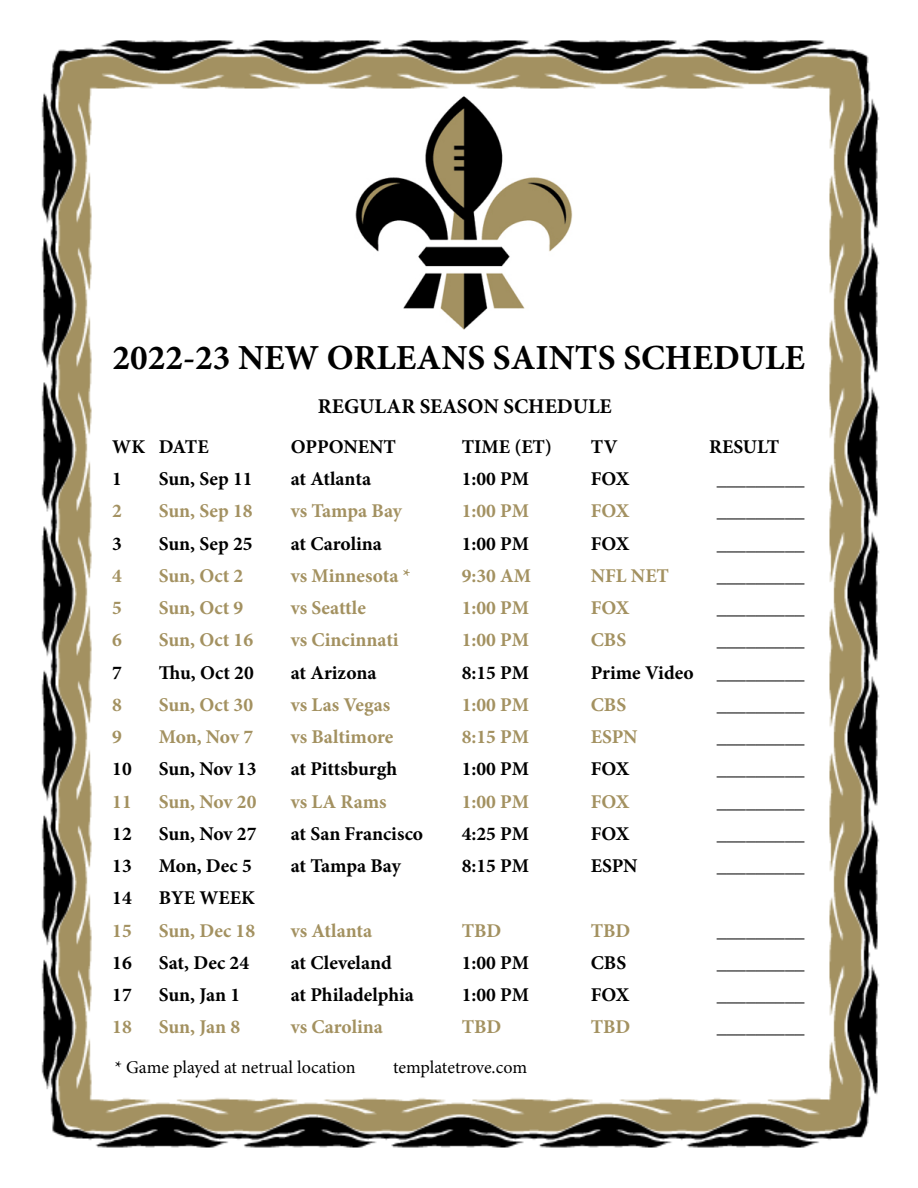
<style>
.page{position:relative;width:918px;height:1188px;background:#fff}
.page>*{position:absolute;margin:0;border:0;box-sizing:border-box;transform-origin:0 0}
.t1{font:700 35.25px "Minion Pro";color:#000}
.t2{font:700 21px "Minion Pro";color:#000}
.t3{font:700 19.5px "Minion Pro";color:#000}
.t4{font:700 19.5px "Minion Pro";color:#a39160}
.t5{font:700 19.5px "Minion Pro";color:#a39161}
.t6{font:18px "Minion Pro";color:#000}
</style>
<div class="page">
<img style="left:41px;top:40px;width:839px;height:1108px">
<img style="left:333px;top:94px;width:252px;height:236px">
<h1 class="t1" style="left:113px;top:333px;width:694px">2022-23 NEW ORLEANS SAINTS SCHEDULE</h1>
<p class="t2" style="left:318px;top:391px;width:295px">REGULAR SEASON SCHEDULE</p>
<p class="t3" style="left:112px;top:433px;width:98px">WK DATE</p>
<p class="t3" style="left:291px;top:433px;width:107px">OPPONENT</p>
<p class="t3" style="left:462px;top:433px;width:92px">TIME (ET)</p>
<p class="t3" style="left:591px;top:433px;width:28px">TV</p>
<p class="t3" style="left:709px;top:433px;width:71px">RESULT</p>
<p class="t3" style="left:112px;top:465px;width:11px">1</p>
<p class="t3" style="left:159px;top:465px;width:95px">Sun, Sep 11</p>
<p class="t3" style="left:291px;top:465px;width:82px">at Atlanta</p>
<p class="t3" style="left:462px;top:465px;width:69px">1:00 PM</p>
<p class="t3" style="left:591px;top:465px;width:40px">FOX</p>
<p class="t3" style="left:717px;top:465px;width:89px">_________</p>
<p class="t5" style="left:112px;top:497px;width:11px">2</p>
<p class="t5" style="left:159px;top:497px;width:95px">Sun, Sep 18</p>
<p class="t5" style="left:291px;top:497px;width:113px">vs Tampa Bay</p>
<p class="t5" style="left:462px;top:497px;width:69px">1:00 PM</p>
<p class="t5" style="left:591px;top:497px;width:40px">FOX</p>
<p class="t3" style="left:717px;top:497px;width:89px">_________</p>
<p class="t3" style="left:112px;top:530px;width:11px">3</p>
<p class="t3" style="left:159px;top:530px;width:95px">Sun, Sep 25</p>
<p class="t3" style="left:291px;top:530px;width:93px">at Carolina</p>
<p class="t3" style="left:462px;top:530px;width:69px">1:00 PM</p>
<p class="t3" style="left:591px;top:530px;width:40px">FOX</p>
<p class="t3" style="left:717px;top:530px;width:89px">_________</p>
<p class="t4" style="left:112px;top:562px;width:11px">4</p>
<p class="t4" style="left:159px;top:562px;width:86px">Sun, Oct 2</p>
<p class="t4" style="left:291px;top:562px;width:121px">vs Minnesota *</p>
<p class="t4" style="left:462px;top:562px;width:71px">9:30 AM</p>
<p class="t4" style="left:591px;top:562px;width:80px">NFL NET</p>
<p class="t3" style="left:717px;top:562px;width:89px">_________</p>
<p class="t4" style="left:112px;top:594px;width:11px">5</p>
<p class="t4" style="left:159px;top:594px;width:86px">Sun, Oct 9</p>
<p class="t4" style="left:291px;top:594px;width:77px">vs Seattle</p>
<p class="t4" style="left:462px;top:594px;width:69px">1:00 PM</p>
<p class="t4" style="left:591px;top:594px;width:40px">FOX</p>
<p class="t3" style="left:717px;top:594px;width:89px">_________</p>
<p class="t4" style="left:112px;top:626px;width:11px">6</p>
<p class="t4" style="left:159px;top:626px;width:96px">Sun, Oct 16</p>
<p class="t4" style="left:291px;top:626px;width:109px">vs Cincinnati</p>
<p class="t4" style="left:462px;top:626px;width:69px">1:00 PM</p>
<p class="t4" style="left:591px;top:626px;width:37px">CBS</p>
<p class="t3" style="left:717px;top:626px;width:89px">_________</p>
<p class="t3" style="left:112px;top:659px;width:11px">7</p>
<p class="t3" style="left:159px;top:659px;width:97px">Thu, Oct 20</p>
<p class="t3" style="left:291px;top:659px;width:87px">at Arizona</p>
<p class="t3" style="left:462px;top:659px;width:69px">8:15 PM</p>
<p class="t3" style="left:591px;top:659px;width:215px">Prime Video _________</p>
<p class="t4" style="left:112px;top:691px;width:11px">8</p>
<p class="t4" style="left:159px;top:691px;width:96px">Sun, Oct 30</p>
<p class="t4" style="left:291px;top:691px;width:101px">vs Las Vegas</p>
<p class="t4" style="left:462px;top:691px;width:69px">1:00 PM</p>
<p class="t4" style="left:591px;top:691px;width:37px">CBS</p>
<p class="t3" style="left:717px;top:691px;width:89px">_________</p>
<p class="t4" style="left:112px;top:723px;width:11px">9</p>
<p class="t4" style="left:159px;top:723px;width:96px">Mon, Nov 7</p>
<p class="t4" style="left:291px;top:723px;width:104px">vs Baltimore</p>
<p class="t4" style="left:462px;top:723px;width:69px">8:15 PM</p>
<p class="t4" style="left:591px;top:723px;width:48px">ESPN</p>
<p class="t3" style="left:717px;top:723px;width:89px">_________</p>
<p class="t3" style="left:112px;top:755px;width:21px">10</p>
<p class="t3" style="left:159px;top:755px;width:99px">Sun, Nov 13</p>
<p class="t3" style="left:291px;top:755px;width:108px">at Pittsburgh</p>
<p class="t3" style="left:462px;top:755px;width:69px">1:00 PM</p>
<p class="t3" style="left:591px;top:755px;width:40px">FOX</p>
<p class="t3" style="left:717px;top:755px;width:89px">_________</p>
<p class="t4" style="left:112px;top:788px;width:21px">11</p>
<p class="t4" style="left:159px;top:788px;width:99px">Sun, Nov 20</p>
<p class="t4" style="left:291px;top:788px;width:97px">vs LA Rams</p>
<p class="t4" style="left:462px;top:788px;width:69px">1:00 PM</p>
<p class="t4" style="left:591px;top:788px;width:40px">FOX</p>
<p class="t3" style="left:717px;top:788px;width:89px">_________</p>
<p class="t3" style="left:112px;top:820px;width:21px">12</p>
<p class="t3" style="left:159px;top:820px;width:99px">Sun, Nov 27</p>
<p class="t3" style="left:291px;top:820px;width:134px">at San Francisco</p>
<p class="t3" style="left:462px;top:820px;width:69px">4:25 PM</p>
<p class="t3" style="left:591px;top:820px;width:40px">FOX</p>
<p class="t3" style="left:717px;top:820px;width:89px">_________</p>
<p class="t3" style="left:112px;top:852px;width:21px">13</p>
<p class="t3" style="left:159px;top:852px;width:95px">Mon, Dec 5</p>
<p class="t3" style="left:291px;top:852px;width:112px">at Tampa Bay</p>
<p class="t3" style="left:462px;top:852px;width:69px">8:15 PM</p>
<p class="t3" style="left:591px;top:852px;width:48px">ESPN</p>
<p class="t3" style="left:717px;top:852px;width:89px">_________</p>
<p class="t3" style="left:112px;top:884px;width:21px">14</p>
<p class="t3" style="left:159px;top:884px;width:98px">BYE WEEK</p>
<p class="t4" style="left:112px;top:917px;width:21px">15</p>
<p class="t4" style="left:159px;top:917px;width:98px">Sun, Dec 18</p>
<p class="t4" style="left:291px;top:917px;width:83px">vs Atlanta</p>
<p class="t4" style="left:462px;top:917px;width:41px">TBD</p>
<p class="t4" style="left:591px;top:917px;width:41px">TBD</p>
<p class="t3" style="left:717px;top:917px;width:89px">_________</p>
<p class="t3" style="left:112px;top:949px;width:21px">16</p>
<p class="t3" style="left:159px;top:949px;width:92px">Sat, Dec 24</p>
<p class="t3" style="left:291px;top:949px;width:103px">at Cleveland</p>
<p class="t3" style="left:462px;top:949px;width:69px">1:00 PM</p>
<p class="t3" style="left:591px;top:949px;width:37px">CBS</p>
<p class="t3" style="left:717px;top:949px;width:89px">_________</p>
<p class="t3" style="left:112px;top:981px;width:21px">17</p>
<p class="t3" style="left:159px;top:981px;width:83px">Sun, Jan 1</p>
<p class="t3" style="left:291px;top:981px;width:125px">at Philadelphia</p>
<p class="t3" style="left:462px;top:981px;width:69px">1:00 PM</p>
<p class="t3" style="left:591px;top:981px;width:40px">FOX</p>
<p class="t3" style="left:717px;top:981px;width:89px">_________</p>
<p class="t4" style="left:112px;top:1013px;width:21px">18</p>
<p class="t4" style="left:159px;top:1013px;width:83px">Sun, Jan 8</p>
<p class="t4" style="left:291px;top:1013px;width:94px">vs Carolina</p>
<p class="t4" style="left:462px;top:1013px;width:41px">TBD</p>
<p class="t4" style="left:591px;top:1013px;width:41px">TBD</p>
<p class="t3" style="left:717px;top:1013px;width:89px">_________</p>
<p class="t6" style="left:115px;top:1055px;width:242px">* Game played at netrual location</p>
<p class="t6" style="left:393px;top:1055px;width:136px">templatetrove.com</p>
</div>
